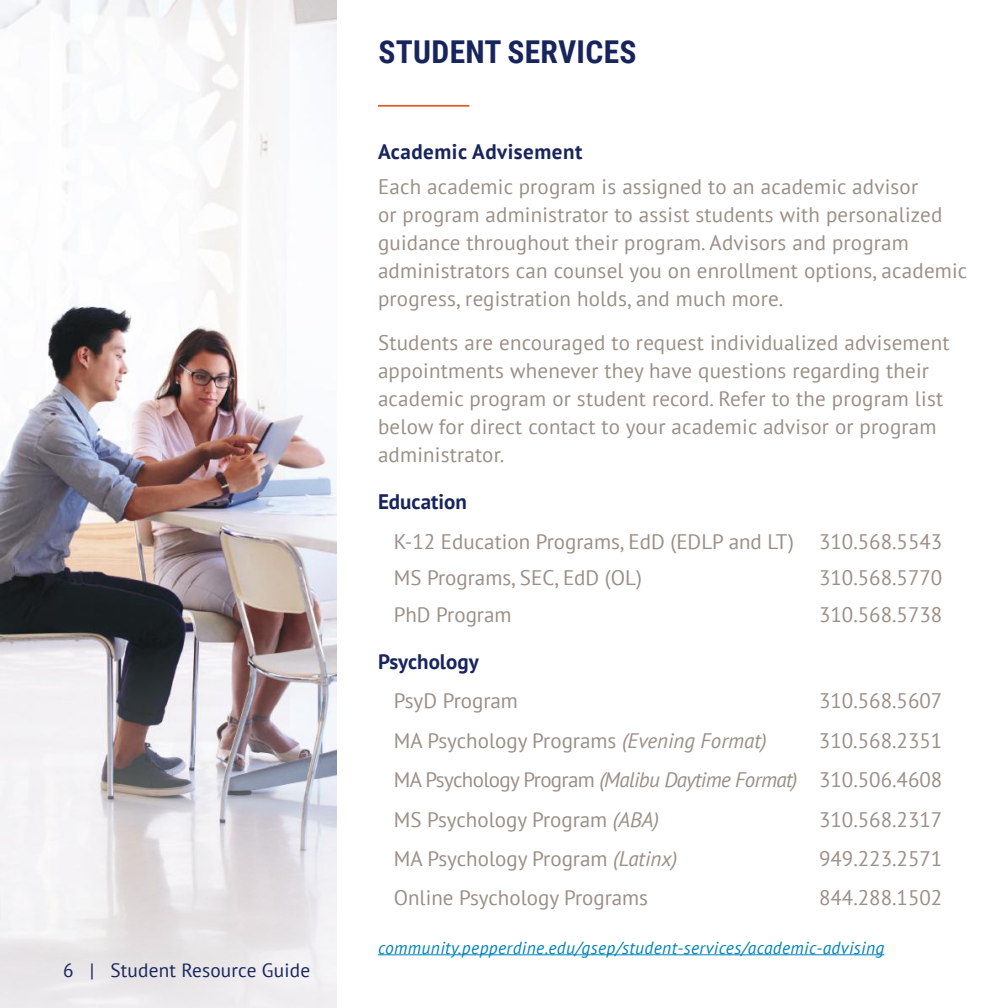
<style>
.page{position:relative;width:1008px;height:1008px;background:#fff}
.page>*{position:absolute;margin:0;border:0;box-sizing:border-box;transform-origin:0 0}
.t1{font:700 31.5px "Roboto Condensed";letter-spacing:.01em;color:#18255c}
.t2{font:21px/28px "PT Sans";letter-spacing:.01em;color:#9b8f86}
.t3{font:700 21px "PT Sans";color:#18255c}
.t4{font:700 21px "PT Sans";letter-spacing:.025em;color:#18255c}
.t5{font:19.25px "PT Sans";letter-spacing:.01em;color:#18255c}
.t6{font:italic 17.5px "PT Sans";letter-spacing:.02em;color:#0083ba}
.s1{font-style:italic}
</style>
<div class="page">
<hr style="left:378px;top:954px;width:506px;height:1px;background:#0083ba">
<hr style="left:378px;top:105px;width:91px;height:2px;background:#ea5624">
<img style="left:0;top:0;width:337px;height:1008px">
<p class="t5" style="left:63px;top:958px;width:249px">6 | Student Resource Guide</p>
<h1 class="t1" style="left:379px;top:30px;width:259px">STUDENT SERVICES</h1>
<p class="t4" style="left:378px;top:137px;width:206px">Academic Advisement</p>
<p class="t2" style="left:378px;top:173px;width:591px">Each academic program is assigned to an academic advisor<br>or program administrator to assist students with personalized guidance throughout their program. Advisors and program administrators can counsel you on enrollment options, academic progress, registration holds, and much more.</p>
<p class="t2" style="left:378px;top:328px;width:573px">Students are encouraged to request individualized advisement appointments whenever they have questions regarding their academic program or student record. Refer to the program list below for direct contact to your academic advisor or program administrator.</p>
<p class="t3" style="left:378px;top:488px;width:90px">Education</p>
<p class="t2" style="left:394px;top:523px;width:550px;line-height:36.6px">K-12 Education Programs, EdD (EDLP and LT) 310.568.5543<br>MS Programs, SEC, EdD (OL)</p>
<p class="t2" style="left:819px;top:563px;width:125px">310.568.5770</p>
<p class="t2" style="left:394px;top:600px;width:119px">PhD Program</p>
<p class="t2" style="left:819px;top:600px;width:125px">310.568.5738</p>
<p class="t3" style="left:378px;top:648px;width:102px">Psychology</p>
<p class="t2" style="left:394px;top:687px;width:126px">PsyD Program</p>
<p class="t2" style="left:819px;top:687px;width:125px">310.568.5607</p>
<p class="t2" style="left:394px;top:726px;width:374px">MA Psychology Programs <span class="s1">(Evening Format)</span></p>
<p class="t2" style="left:394px;top:720px;width:550px;line-height:39.4px;text-align:justify;text-indent:425px">310.568.2351<br>MA Psychology Program <span class="s1">(Malibu Daytime Format)</span> 310.506.4608<br>MS Psychology Program <span class="s1">(ABA)</span></p>
<p class="t2" style="left:819px;top:805px;width:125px">310.568.2317</p>
<p class="t2" style="left:394px;top:844px;width:285px">MA Psychology Program <span class="s1">(Latinx)</span></p>
<p class="t2" style="left:819px;top:844px;width:125px">949.223.2571</p>
<p class="t2" style="left:394px;top:883px;width:256px">Online Psychology Programs</p>
<p class="t2" style="left:819px;top:883px;width:125px">844.288.1502</p>
<p class="t6" style="left:378px;top:936px;width:508px">community.pepperdine.edu/gsep/student-services/academic-advising</p>
</div>
